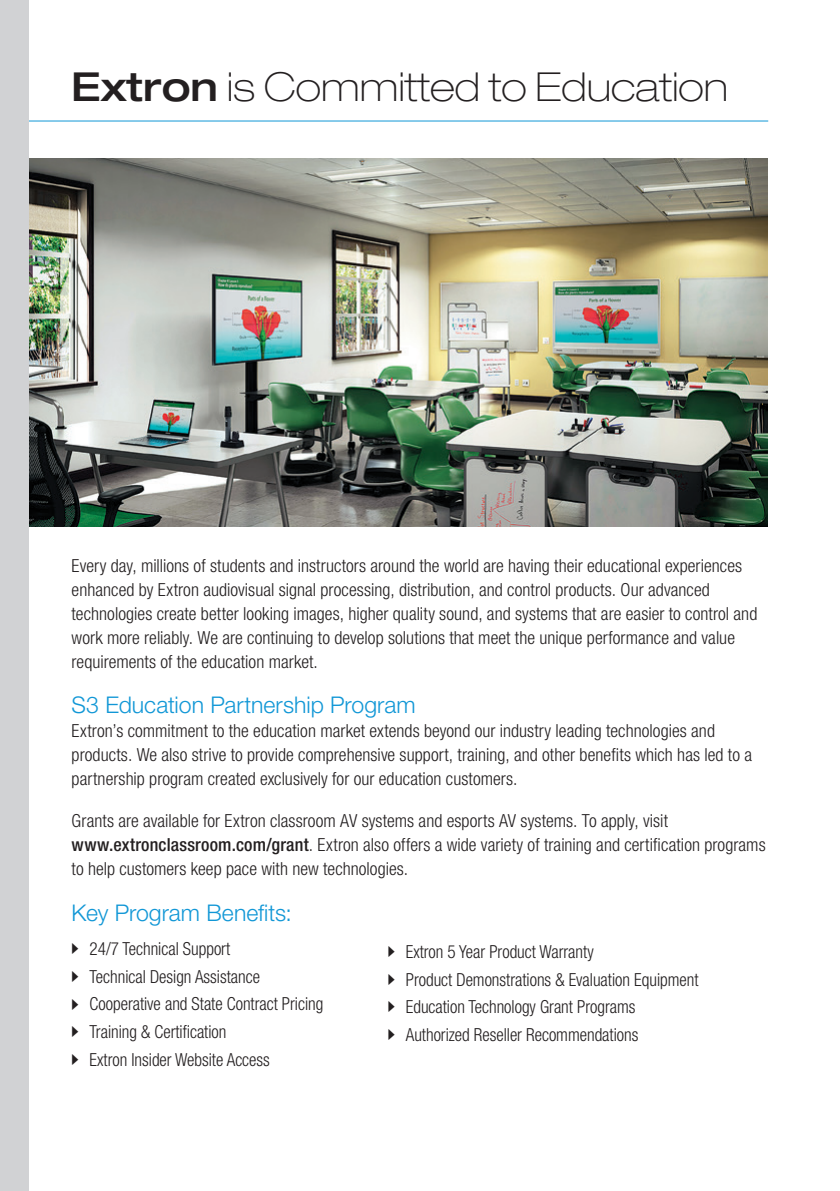
<style>
.page{position:relative;width:840px;height:1191px;background:#fff}
.page>*{position:absolute;margin:0;border:0;box-sizing:border-box;transform-origin:0 0}
.t1{font:100 expanded 40px "Helvetica Neue LT Std";color:#231f20}
.subhead{font:300 23px "Helvetica Neue LT Std";color:#1197d6}
.Text{font:300 condensed 18px/24px "Helvetica Neue LT Std";letter-spacing:.005em;color:#231f20}
.Text-2{font:300 condensed 18px "Helvetica Neue LT Std";letter-spacing:.005em;color:#231f20;scale:.95 1}
.s1{font-weight:500}
.s2{font-family:"Quick Type Pi";font-weight:400;font-stretch:normal;font-size:16px}
</style>
<div class="page">
<img style="left:28px;top:159px;width:739px;height:367px">
<hr style="left:0;top:120px;width:767px;height:1px;background:#1197d6">
<div style="left:0;top:0;width:28px;height:1191px;background:#d1d2d4"></div>
<p class="t1" style="left:71px;top:63px;width:658px"><span class="s1">Extron</span> is Committed to Education</p>
<p class="Text" style="left:72px;top:553px;width:686px">Every day, millions of students and instructors around the world are having their educational experiences enhanced by Extron audiovisual signal processing, distribution, and control products. Our advanced technologies create better looking images, higher quality sound, and systems that are easier to control and work more reliably. We are continuing to develop solutions that meet the unique performance and value requirements of the education market.</p>
<p class="subhead" style="left:72px;top:691px;width:345px">S3 Education Partnership Program</p>
<p class="Text" style="left:72px;top:719px;width:681px">Extron’s commitment to the education market extends beyond our industry leading technologies and products. We also strive to provide comprehensive support, training, and other benefits which has led to a partnership program created exclusively for our education customers.</p>
<p class="Text" style="left:72px;top:809px;width:695px">Grants are available for Extron classroom AV systems and esports AV systems. To apply, visit <span class="s1">www.extronclassroom.com/grant</span>. Extron also offers a wide variety of training and certification programs to help customers keep pace with new technologies.</p>
<p class="subhead" style="left:72px;top:899px;width:222px">Key Program Benefits:</p>
<p class="Text-2" style="left:72px;top:938px;width:168px"><span class="s2">A</span> 24/7 Technical Support</p>
<p class="Text-2" style="left:72px;top:966px;width:200px"><span class="s2">A</span> Technical Design Assistance</p>
<p class="Text-2" style="left:72px;top:993px;width:266px"><span class="s2">A</span> Cooperative and State Contract Pricing</p>
<p class="Text-2" style="left:72px;top:1021px;width:164px"><span class="s2">A</span> Training &amp; Certification</p>
<p class="Text-2" style="left:72px;top:1049px;width:210px"><span class="s2">A</span> Extron Insider Website Access</p>
<p class="Text-2" style="left:387px;top:941px;width:218px"><span class="s2">A</span> Extron 5 Year Product Warranty</p>
<p class="Text-2" style="left:387px;top:968px;width:328px"><span class="s2">A</span> Product Demonstrations &amp; Evaluation Equipment</p>
<p class="Text-2" style="left:387px;top:996px;width:262px"><span class="s2">A</span> Education Technology Grant Programs</p>
<p class="Text-2" style="left:387px;top:1024px;width:265px"><span class="s2">A</span> Authorized Reseller Recommendations</p>
</div>
